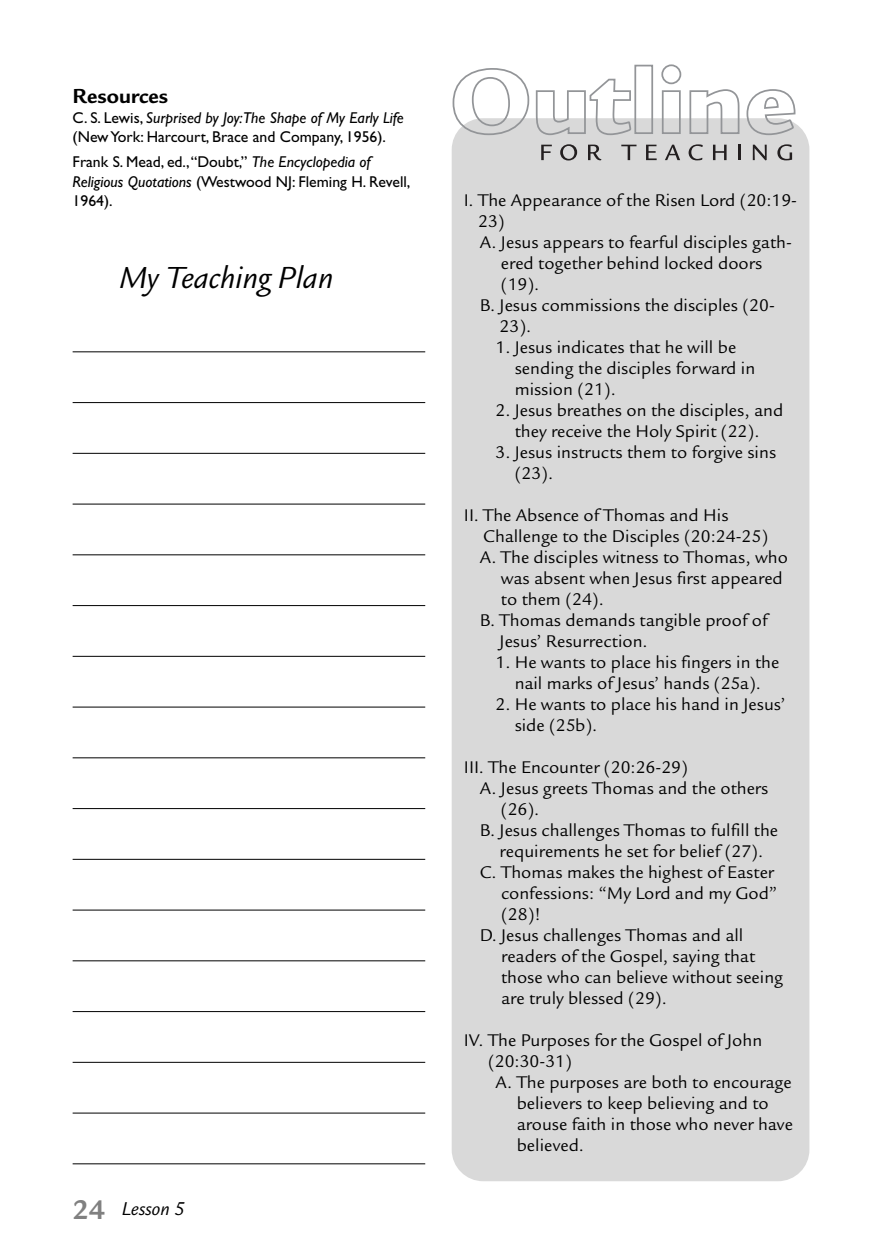
<style>
.page{position:relative;width:882px;height:1260px;background:#fff}
.page>*{position:absolute;margin:0;border:0;box-sizing:border-box;transform-origin:0 0}
.t1{font:italic 31.5px "Legacy Sans";color:#000}
.t2{font:700 21px "Legacy Sans";color:#000}
.t3{font:italic 19.25px "Legacy Sans";color:#000}
.t4{font:17.5px/21px "Legacy Sans";color:#000}
.t5{font:15.75px/19.2px "Gill Sans";color:#000}
.s1{font-style:italic}
.s2{font-weight:700;font-style:normal;font-size:28px;color:#808080}
</style>
<div class="page">
<hr style="left:73px;top:351px;width:352px;height:1px;background:#000">
<hr style="left:73px;top:402px;width:352px;height:1px;background:#000">
<hr style="left:73px;top:453px;width:352px;height:1px;background:#000">
<hr style="left:73px;top:504px;width:352px;height:1px;background:#000">
<hr style="left:73px;top:554px;width:352px;height:1px;background:#000">
<hr style="left:73px;top:605px;width:352px;height:1px;background:#000">
<hr style="left:73px;top:656px;width:352px;height:1px;background:#000">
<hr style="left:73px;top:707px;width:352px;height:1px;background:#000">
<hr style="left:73px;top:757px;width:352px;height:1px;background:#000">
<hr style="left:73px;top:808px;width:352px;height:1px;background:#000">
<hr style="left:73px;top:859px;width:352px;height:1px;background:#000">
<hr style="left:73px;top:910px;width:352px;height:1px;background:#000">
<hr style="left:73px;top:960px;width:352px;height:1px;background:#000">
<hr style="left:73px;top:1011px;width:352px;height:1px;background:#000">
<hr style="left:73px;top:1062px;width:352px;height:1px;background:#000">
<hr style="left:73px;top:1113px;width:352px;height:1px;background:#000">
<hr style="left:73px;top:1163px;width:352px;height:1px;background:#000">
<div style="left:452px;top:118px;width:357px;height:1063px;background:#d9d9d9;border-radius:32px"></div>
<svg style="left:452px;top:64px;width:344px;height:97px"></svg>
<p class="t2" style="left:73px;top:89px;width:97px">Resources</p>
<p class="t5" style="left:73px;top:109px;width:333px">C. S. Lewis, <span class="s1">Surprised by Joy:The Shape of My Early Life </span>(New York: Harcourt, Brace and Company, 1956).</p>
<p class="t5" style="left:73px;top:154px;width:339px">Frank S. Mead, ed.,“Doubt,” <span class="s1">The Encyclopedia of<br>Religious Quotations</span> (Westwood NJ: Fleming H. Revell,<br>1964).</p>
<h1 class="t1" style="left:120px;top:266px;width:215px">My Teaching Plan</h1>
<p class="t3" style="left:73px;top:1202px;width:114px"><span class="s2">24</span> Lesson 5</p>
<p class="t4" style="left:464px;top:192px;width:335px">I. The Appearance of the Risen Lord (20:19-</p>
<p class="t4" style="left:478px;top:213px;width:28px">23)</p>
<p class="t4" style="left:480px;top:234px;width:314px">A. Jesus appears to fearful disciples gath-</p>
<p class="t4" style="left:501px;top:255px;width:263px">ered together behind locked doors</p>
<p class="t4" style="left:501px;top:276px;width:40px">(19).</p>
<p class="t4" style="left:480px;top:297px;width:297px">B. Jesus commissions the disciples (20-</p>
<p class="t4" style="left:500px;top:318px;width:33px">23).</p>
<p class="t4" style="left:515px;top:339px;width:242px;text-indent:-19px">1. Jesus indicates that he will be sending the disciples forward in mission (21).</p>
<p class="t4" style="left:495px;top:402px;width:289px;text-align:center">2. Jesus breathes on the disciples, and they receive the Holy Spirit (22).</p>
<p class="t4" style="left:515px;top:444px;width:263px;text-indent:-19px">3. Jesus instructs them to forgive sins (23).</p>
<p class="t4" style="left:464px;top:507px;width:266px">II. The Absence of Thomas and His</p>
<p class="t4" style="left:483px;top:528px;width:286px">Challenge to the Disciples (20:24-25)</p>
<p class="t4" style="left:480px;top:549px;width:310px">A. The disciples witness to Thomas, who</p>
<p class="t4" style="left:501px;top:570px;width:283px">was absent when Jesus first appeared</p>
<p class="t4" style="left:501px;top:591px;width:104px">to them (24).</p>
<p class="t4" style="left:480px;top:612px;width:289px">B. Thomas demands tangible proof of</p>
<p class="t4" style="left:500px;top:633px;width:150px">Jesus’ Resurrection.</p>
<p class="t4" style="left:495px;top:654px;width:285px;text-align:center">1. He wants to place his fingers in the nail marks of Jesus’ hands (25a).</p>
<p class="t4" style="left:515px;top:696px;width:272px;text-indent:-19px">2. He wants to place his hand in Jesus’ side (25b).</p>
<p class="t4" style="left:464px;top:759px;width:226px">III. The Encounter (20:26-29)</p>
<p class="t4" style="left:480px;top:780px;width:290px">A. Jesus greets Thomas and the others</p>
<p class="t4" style="left:501px;top:801px;width:40px">(26).</p>
<p class="t4" style="left:480px;top:822px;width:300px">B. Jesus challenges Thomas to fulfill the</p>
<p class="t4" style="left:500px;top:843px;width:265px">requirements he set for belief (27).</p>
<p class="t4" style="left:480px;top:864px;width:296px">C. Thomas makes the highest of Easter</p>
<p class="t4" style="left:501px;top:885px;width:277px">confessions: “My Lord and my God”</p>
<p class="t4" style="left:501px;top:906px;width:41px">(28)!</p>
<p class="t4" style="left:480px;top:927px;width:265px">D. Jesus challenges Thomas and all</p>
<p class="t4" style="left:501px;top:948px;width:256px">readers of the Gospel, saying that</p>
<p class="t4" style="left:501px;top:969px;width:284px">those who can believe without seeing</p>
<p class="t4" style="left:501px;top:990px;width:167px">are truly blessed (29).</p>
<p class="t4" style="left:464px;top:1032px;width:300px">IV. The Purposes for the Gospel of John</p>
<p class="t4" style="left:488px;top:1053px;width:85px">(20:30-31)</p>
<p class="t4" style="left:495px;top:1074px;width:298px">A. The purposes are both to encourage</p>
<p class="t4" style="left:517px;top:1095px;width:254px">believers to keep believing and to</p>
<p class="t4" style="left:517px;top:1116px;width:278px">arouse faith in those who never have</p>
<p class="t4" style="left:517px;top:1137px;width:69px">believed.</p>
</div>
